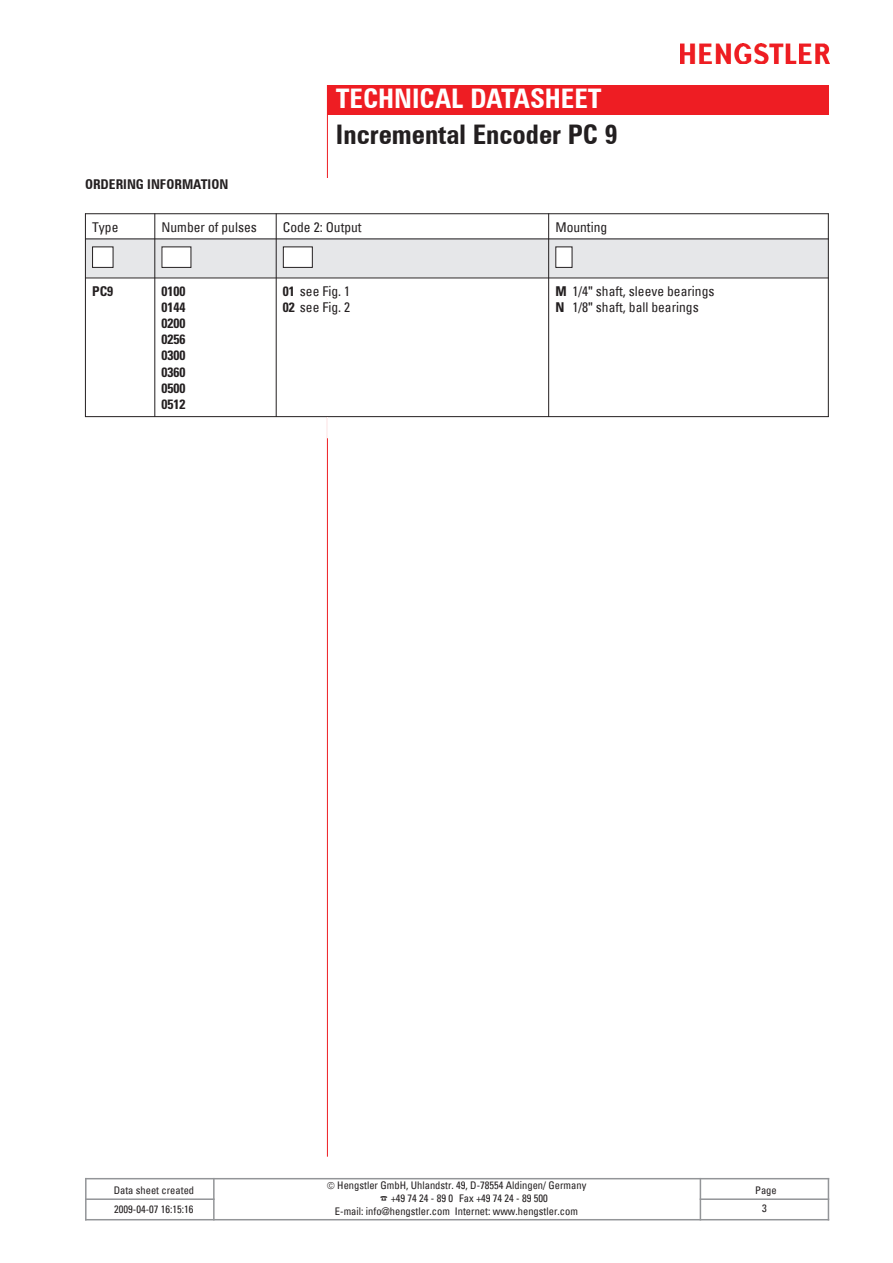
<style>
.page{position:relative;width:893px;height:1263px;background:#fff}
.page>*{position:absolute;margin:0;border:0;box-sizing:border-box;transform-origin:0 0}
.t1{font:700 condensed 27px "Zurich BT";color:#231f20}
.t2{font:700 condensed 27px "Zurich BT";color:#fff}
.t3{font:condensed 13.5px/16.2px "Univers";color:#231f20}
.t4{font:700 condensed 13.5px/16.2px "Univers";color:#231f20;text-align:justify}
.t5{font:700 condensed 13.5px "Zurich BT";color:#231f20}
.t6{font:condensed 10.5px/19px "Univers";color:#231f20}
.s1{font-weight:700}
.s2{font-family:"Arial";font-stretch:normal}
</style>
<div class="page">
<svg style="left:680px;top:63px;width:149px;height:1px"></svg>
<img style="left:680px;top:43px;width:149px;height:20px">
<hr style="left:85px;top:1178px;width:2px;height:42px;background:#939598">
<hr style="left:213px;top:1178px;width:2px;height:42px;background:#939598">
<hr style="left:700px;top:1178px;width:1px;height:42px;background:#939598">
<hr style="left:828px;top:1178px;width:1px;height:42px;background:#939598">
<hr style="left:85px;top:1178px;width:744px;height:1px;background:#939598">
<hr style="left:85px;top:1198px;width:130px;height:2px;background:#939598">
<hr style="left:700px;top:1198px;width:129px;height:2px;background:#939598">
<hr style="left:85px;top:1219px;width:744px;height:1px;background:#939598">
<div style="left:327px;top:85px;width:502px;height:30px;background:#ee1d23"></div>
<hr style="left:327px;top:85px;width:1px;height:1072px;background:#ee1d23">
<div style="left:85px;top:192px;width:744px;height:21px;background:#fff"></div>
<div style="left:276px;top:213px;width:273px;height:26px;background:#fff"></div>
<div style="left:85px;top:239px;width:70px;height:39px;background:#e6e7e9"></div>
<div style="left:93px;top:247px;width:20px;height:20px;background:#fff"></div>
<div style="left:92px;top:246px;width:21px;height:22px;border:1px solid #231f20"></div>
<div style="left:155px;top:239px;width:121px;height:39px;background:#e6e7e9"></div>
<div style="left:162px;top:247px;width:29px;height:20px;background:#fff"></div>
<div style="left:162px;top:246px;width:29px;height:22px;border:1px solid #231f20"></div>
<div style="left:276px;top:239px;width:273px;height:39px;background:#e6e7e9"></div>
<div style="left:283px;top:247px;width:29px;height:20px;background:#fff"></div>
<div style="left:283px;top:246px;width:30px;height:22px;border:1px solid #231f20"></div>
<div style="left:549px;top:239px;width:280px;height:39px;background:#e6e7e9"></div>
<div style="left:556px;top:247px;width:16px;height:20px;background:#fff"></div>
<div style="left:276px;top:278px;width:273px;height:139px;background:#fff"></div>
<hr style="left:85px;top:213px;width:1px;height:204px;background:#231f20">
<hr style="left:154px;top:213px;width:1px;height:204px;background:#231f20">
<hr style="left:276px;top:213px;width:1px;height:204px;background:#231f20">
<hr style="left:548px;top:213px;width:1px;height:204px;background:#231f20">
<hr style="left:828px;top:213px;width:1px;height:204px;background:#231f20">
<hr style="left:85px;top:213px;width:744px;height:1px;background:#231f20">
<hr style="left:85px;top:239px;width:744px;height:1px;background:#231f20">
<hr style="left:85px;top:278px;width:744px;height:1px;background:#231f20">
<hr style="left:85px;top:416px;width:744px;height:1px;background:#231f20">
<svg style="left:327px;top:417px;width:1px;height:21px"></svg>
<h1 class="t2" style="left:336px;top:82px;width:267px">TECHNICAL DATASHEET</h1>
<h1 class="t1" style="left:336px;top:118px;width:283px">Incremental Encoder PC 9</h1>
<p class="t5" style="left:85px;top:176px;width:145px">ORDERING INFORMATION</p>
<p class="t3" style="left:92px;top:219px;width:28px">Type</p>
<p class="t3" style="left:162px;top:219px;width:97px">Number of pulses</p>
<p class="t3" style="left:283px;top:219px;width:80px">Code 2: Output</p>
<p class="t3" style="left:555px;top:219px;width:53px">Mounting</p>
<p class="t4" style="left:92px;top:284px;width:23px">PC9</p>
<p class="t4" style="left:162px;top:284px;width:25px">0100<br>0144<br>0200<br>0256<br>0300<br>0360<br>0500<br>0512</p>
<p class="t3" style="left:283px;top:283px;width:69px"><span class="s1">01</span> see Fig. 1<br><span class="s1">02</span> see Fig. 2</p>
<p class="t3" style="left:555px;top:283px;width:160px"><span class="s1">M</span> 1/4<span class="s2">"</span> shaft, sleeve bearings<br><span class="s1">N</span> 1/8<span class="s2">"</span> shaft, ball bearings</p>
<p class="t6" style="left:337px;top:1176px;width:250px">Hengstler GmbH, Uhlandstr. 49, D-78554 Aldingen/ Germany</p>
<p class="t6" style="left:380px;top:1188px;width:169px">☎ +49 74 24 - 89 0 Fax +49 74 24 - 89 500</p>
<p class="t6" style="left:335px;top:1201px;width:244px">E-mail: info@hengstler.com Internet: www.hengstler.com</p>
<p class="t6" style="left:762px;top:1199px;width:6px">3</p>
<p class="t6" style="left:114px;top:1180px;width:82px">Data sheet created<br>2009-04-07 16:15:16</p>
<p class="t6" style="left:755px;top:1180px;width:23px">Page</p>
</div>
